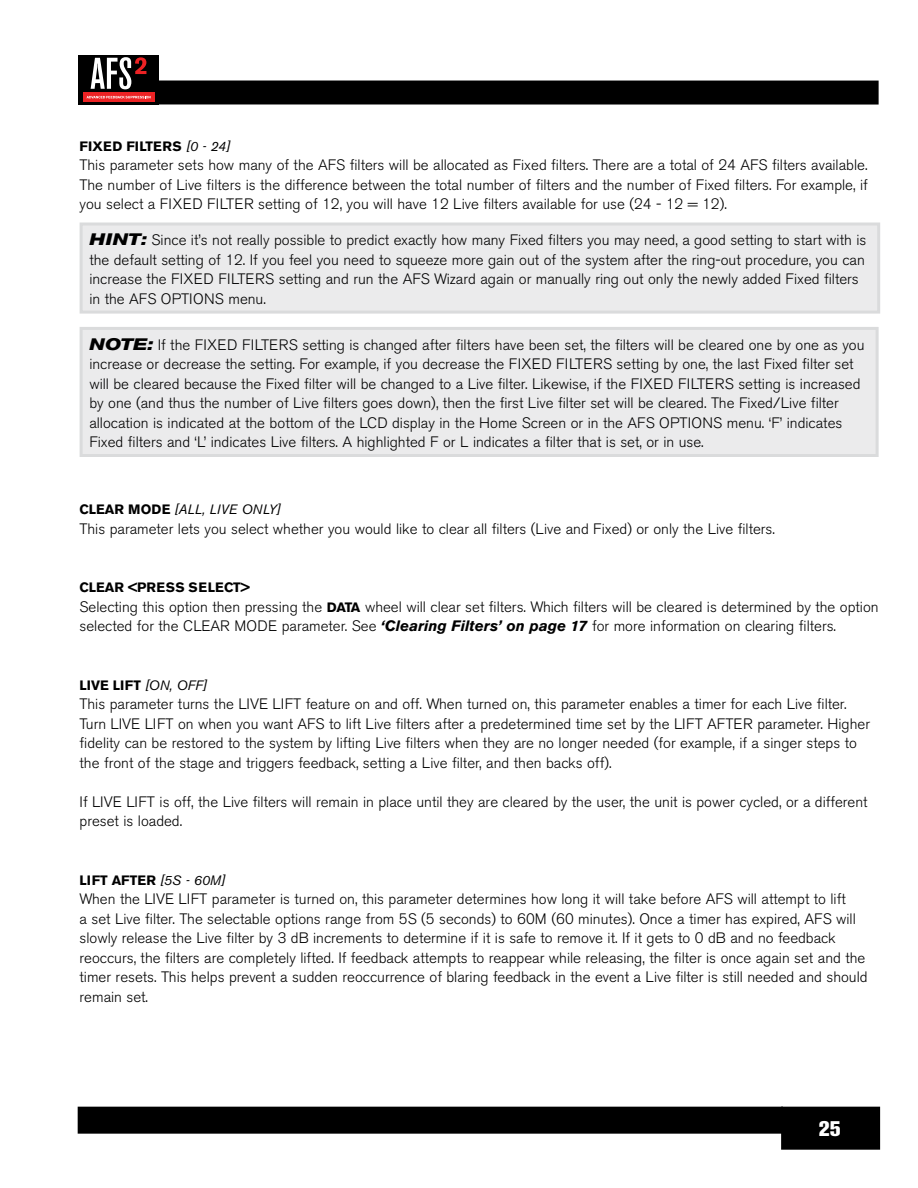
<style>
.page{position:relative;width:918px;height:1188px;background:#fff}
.page>*{position:absolute;margin:0;border:0;box-sizing:border-box;transform-origin:0 0}
.t1{font:800 21px "Akzidenz Grotesk BE";color:#fff}
.t2{font:300 15px/19.5px "Akzidenz Grotesk BE";color:#000}
.t3{font:700 13.5px "Akzidenz Grotesk BE";color:#000}
.t4{font:italic 13.5px "Akzidenz Grotesk BE";color:#000}
.t5{font:700 13.5px "Akzidenz Grotesk BE";letter-spacing:.02em;color:#000}
.s1{font-weight:400;font-style:italic}
.s2{font-weight:700;font-style:italic;font-stretch:expanded;font-size:16.5px}
.s3{font-weight:700;font-style:normal}
.s4{font-weight:700;font-size:13.5px}
.s5{font-weight:700;font-style:italic}
</style>
<div class="page">
<div style="left:782px;top:1107px;width:97px;height:42px;background:#000"></div>
<div style="left:781px;top:1107px;width:99px;height:43px;border:2px solid #000"></div>
<div style="left:78px;top:55px;width:81px;height:50px;background:#000"></div>
<div style="left:78px;top:80px;width:801px;height:25px;background:#000"></div>
<div style="left:78px;top:1107px;width:704px;height:26px;background:#000"></div>
<div style="left:78px;top:1107px;width:705px;height:27px;border:2px solid #000"></div>
<svg style="left:91px;top:57px;width:55px;height:32px"></svg>
<svg style="left:83px;top:93px;width:71px;height:9px"></svg>
<svg style="left:87px;top:96px;width:64px;height:2px"></svg>
<div style="left:81px;top:224px;width:798px;height:88px;background:#ebebec"></div>
<div style="left:80px;top:223px;width:800px;height:91px;border:3px solid #dadbdc"></div>
<div style="left:81px;top:328px;width:796px;height:128px;background:#ebebec"></div>
<div style="left:80px;top:327px;width:799px;height:130px;border:3px solid #dadbdc"></div>
<p class="t5" style="left:80px;top:138px;width:152px">FIXED FILTERS <span class="s1">[0 - 24]</span></p>
<p class="t2" style="left:80px;top:155px;width:790px;text-align:justify">This parameter sets how many of the AFS filters will be allocated as Fixed filters. There are a total of 24 AFS filters available.<br>The number of Live filters is the difference between the total number of filters and the number of Fixed filters. For example, if you select a FIXED FILTER setting of 12, you will have 12 Live filters available for use (24 - 12 = 12).</p>
<p class="t2" style="left:89px;top:231px;width:779px"><span class="s2">HINT:</span> Since it’s not really possible to predict exactly how many Fixed filters you may need, a good setting to start with is the default setting of 12. If you feel you need to squeeze more gain out of the system after the ring-out procedure, you can increase the FIXED FILTERS setting and run the AFS Wizard again or manually ring out only the newly added Fixed filters in the AFS OPTIONS menu.</p>
<p class="t2" style="left:89px;top:335px;width:777px"><span class="s2">NOTE:</span> If the FIXED FILTERS setting is changed after filters have been set, the filters will be cleared one by one as you increase or decrease the setting. For example, if you decrease the FIXED FILTERS setting by one, the last Fixed filter set will be cleared because the Fixed filter will be changed to a Live filter. Likewise, if the FIXED FILTERS setting is increased by one (and thus the number of Live filters goes down), then the first Live filter set will be cleared. The Fixed/Live filter allocation is indicated at the bottom of the LCD display in the Home Screen or in the AFS OPTIONS menu. ‘F’ indicates Fixed filters and ‘L’ indicates Live filters. A highlighted F or L indicates a filter that is set, or in use.</p>
<p class="t4" style="left:80px;top:501px;width:203px"><span class="s3">CLEAR MODE</span> [ALL, LIVE ONLY]</p>
<p class="t2" style="left:80px;top:519px;width:697px">This parameter lets you select whether you would like to clear all filters (Live and Fixed) or only the Live filters.</p>
<p class="t3" style="left:80px;top:580px;width:172px">CLEAR &lt;PRESS SELECT&gt;</p>
<p class="t2" style="left:80px;top:597px;width:801px">Selecting this option then pressing the <span class="s4">DATA</span> wheel will clear set filters. Which filters will be cleared is determined by the option selected for the CLEAR MODE parameter. See <span class="s5">‘Clearing Filters’ on page 17</span> for more information on clearing filters.</p>
<p class="t3" style="left:80px;top:677px;width:129px">LIVE LIFT <span class="s1">[ON, OFF]</span></p>
<p class="t2" style="left:80px;top:695px;width:792px">This parameter turns the LIVE LIFT feature on and off. When turned on, this parameter enables a timer for each Live filter.<br>Turn LIVE LIFT on when you want AFS to lift Live filters after a predetermined time set by the LIFT AFTER parameter. Higher fidelity can be restored to the system by lifting Live filters when they are no longer needed (for example, if a singer steps to the front of the stage and triggers feedback, setting a Live filter, and then backs off).</p>
<p class="t2" style="left:80px;top:792px;width:789px">If LIVE LIFT is off, the Live filters will remain in place until they are cleared by the user, the unit is power cycled, or a different preset is loaded.</p>
<p class="t3" style="left:80px;top:872px;width:147px">LIFT AFTER <span class="s1">[5S - 60M]</span></p>
<p class="t2" style="left:80px;top:890px;width:790px">When the LIVE LIFT parameter is turned on, this parameter determines how long it will take before AFS will attempt to lift<br>a set Live filter. The selectable options range from 5S (5 seconds) to 60M (60 minutes). Once a timer has expired, AFS will slowly release the Live filter by 3 dB increments to determine if it is safe to remove it. If it gets to 0 dB and no feedback reoccurs, the filters are completely lifted. If feedback attempts to reappear while releasing, the filter is once again set and the timer resets. This helps prevent a sudden reoccurrence of blaring feedback in the event a Live filter is still needed and should remain set.</p>
<h1 class="t1" style="left:819px;top:1117px;width:23px">25</h1>
</div>
